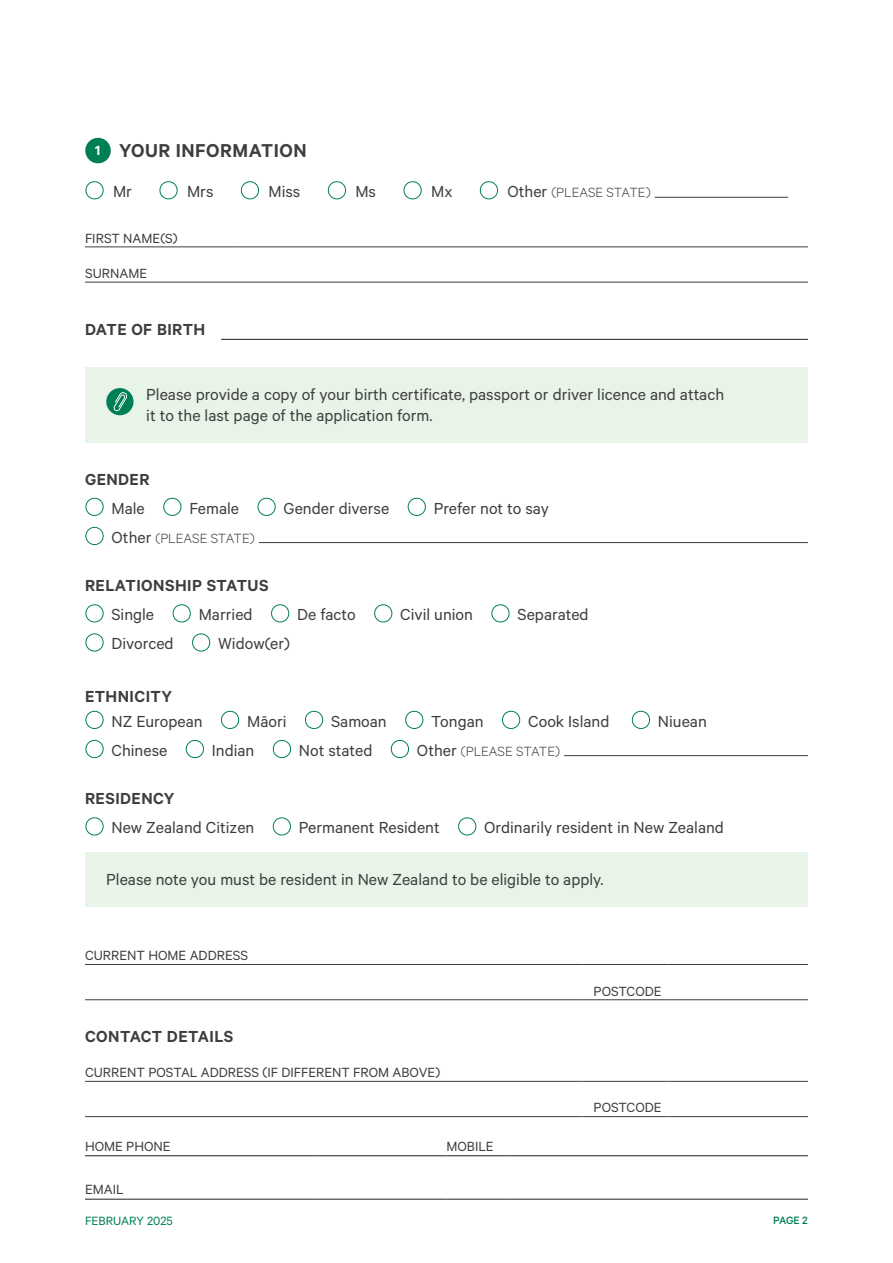
<style>
.page{position:relative;width:893px;height:1263px;background:#fff}
.page>*{position:absolute;margin:0;border:0;box-sizing:border-box;transform-origin:0 0}
.t1{font:600 21px "Calibre";letter-spacing:.025em;color:#3e3e3f}
.t2{font:18px/21px "Calibre";color:#3e3e3f}
.t3{font:600 18px "Calibre";letter-spacing:.025em;color:#3e3e3f}
.t4{font:15px "Calibre";color:#3e3e3f}
.t5{font:300 15px "Calibre";color:#3e3e3f}
.t6{font:13.5px "Calibre";color:#007f54}
.t7{font:500 12px "Calibre";color:#007f54}
.s1{font-size:15px;color:#fff}
.s2{color:#007f54}
.s3{font-weight:300;font-size:15px}
.s4{font-weight:400;font-size:18px}
</style>
<div class="page">
<div style="left:85px;top:138px;width:26px;height:25px;background:#007f54;border-radius:50%"></div>
<hr style="left:655px;top:197px;width:133px;height:1px;background:#3e3e3f">
<svg style="left:234px;top:246px;width:574px;height:36px"></svg>
<hr style="left:85px;top:282px;width:149px;height:1px;background:#3e3e3f">
<hr style="left:234px;top:282px;width:574px;height:1px;background:#3e3e3f">
<hr style="left:85px;top:247px;width:149px;height:1px;background:#3e3e3f">
<hr style="left:234px;top:247px;width:574px;height:1px;background:#3e3e3f">
<hr style="left:221px;top:339px;width:587px;height:1px;background:#231f20">
<div style="left:85px;top:367px;width:723px;height:75px;background:#e9f4e8"></div>
<div style="left:106px;top:388px;width:28px;height:27px;background:#007f54;border-radius:50%"></div>
<svg style="left:113px;top:392px;width:14px;height:19px"></svg>
<hr style="left:259px;top:542px;width:549px;height:1px;background:#3e3e3f">
<hr style="left:564px;top:755px;width:244px;height:1px;background:#3e3e3f">
<div style="left:85px;top:852px;width:723px;height:54px;background:#e9f4e8"></div>
<hr style="left:583px;top:964px;width:85px;height:1px;background:#3e3e3f">
<hr style="left:668px;top:964px;width:140px;height:1px;background:#3e3e3f">
<hr style="left:668px;top:999px;width:140px;height:1px;background:#3e3e3f">
<hr style="left:583px;top:999px;width:85px;height:1px;background:#3e3e3f">
<hr style="left:85px;top:964px;width:498px;height:1px;background:#3e3e3f">
<hr style="left:85px;top:999px;width:498px;height:1px;background:#3e3e3f">
<svg style="left:85px;top:1080px;width:723px;height:1px"></svg>
<hr style="left:583px;top:1081px;width:85px;height:1px;background:#3e3e3f">
<hr style="left:668px;top:1081px;width:140px;height:1px;background:#3e3e3f">
<hr style="left:668px;top:1116px;width:140px;height:1px;background:#3e3e3f">
<hr style="left:583px;top:1116px;width:85px;height:1px;background:#3e3e3f">
<hr style="left:85px;top:1081px;width:498px;height:1px;background:#3e3e3f">
<hr style="left:85px;top:1116px;width:498px;height:1px;background:#3e3e3f">
<hr style="left:85px;top:1155px;width:229px;height:1px;background:#231f20">
<hr style="left:314px;top:1155px;width:132px;height:1px;background:#231f20">
<hr style="left:446px;top:1155px;width:64px;height:1px;background:#231f20">
<hr style="left:510px;top:1155px;width:298px;height:1px;background:#231f20">
<svg style="left:85px;top:1198px;width:723px;height:1px"></svg>
<hr style="left:85px;top:1199px;width:229px;height:1px;background:#231f20">
<hr style="left:314px;top:1199px;width:132px;height:1px;background:#231f20">
<hr style="left:446px;top:1199px;width:64px;height:1px;background:#231f20">
<hr style="left:510px;top:1199px;width:298px;height:1px;background:#231f20">
<p class="t1" style="left:95px;top:138px;width:213px"><span class="s1">1</span> YOUR INFORMATION</p>
<p class="t2" style="left:85px;top:180px;width:567px"><span class="s2">●</span> Mr <span class="s2">●</span> Mrs <span class="s2">●</span> Miss <span class="s2">●</span> Ms <span class="s2">●</span> Mx <span class="s2">●</span> Other <span class="s3">(PLEASE STATE)</span></p>
<p class="t4" style="left:85px;top:229px;width:94px">FIRST NAME(S)</p>
<p class="t4" style="left:85px;top:264px;width:64px">SURNAME</p>
<p class="t3" style="left:85px;top:319px;width:122px">DATE OF BIRTH</p>
<p class="t2" style="left:146px;top:383px;width:579px">Please provide a copy of your birth certificate, passport or driver licence and attach it to the last page of the application form.</p>
<p class="t3" style="left:85px;top:468px;width:66px">GENDER</p>
<p class="t2" style="left:85px;top:497px;width:466px"><span class="s2">●</span> Male <span class="s2">●</span> Female <span class="s2">●</span> Gender diverse <span class="s2">●</span> Prefer not to say</p>
<p class="t5" style="left:85px;top:529px;width:171px"><span class="s2">●</span> <span class="s4">Other</span> (PLEASE STATE)</p>
<p class="t3" style="left:85px;top:575px;width:185px">RELATIONSHIP STATUS</p>
<p class="t2" style="left:85px;top:603px;width:505px"><span class="s2">●</span> Single <span class="s2">●</span> Married <span class="s2">●</span> De facto <span class="s2">●</span> Civil union <span class="s2">●</span> Separated</p>
<p class="t2" style="left:85px;top:632px;width:206px"><span class="s2">●</span> Divorced <span class="s2">●</span> Widow(er)</p>
<p class="t3" style="left:85px;top:686px;width:89px">ETHNICITY</p>
<p class="t2" style="left:85px;top:710px;width:623px"><span class="s2">●</span> NZ European <span class="s2">●</span> Māori <span class="s2">●</span> Samoan <span class="s2">●</span> Tongan <span class="s2">●</span> Cook Island <span class="s2">●</span> Niuean</p>
<p class="t2" style="left:85px;top:739px;width:477px"><span class="s2">●</span> Chinese <span class="s2">●</span> Indian <span class="s2">●</span> Not stated <span class="s2">●</span> Other <span class="s3">(PLEASE STATE)</span></p>
<p class="t3" style="left:85px;top:788px;width:91px">RESIDENCY</p>
<p class="t2" style="left:85px;top:816px;width:640px"><span class="s2">●</span> New Zealand Citizen <span class="s2">●</span> Permanent Resident <span class="s2">●</span> Ordinarily resident in New Zealand</p>
<p class="t2" style="left:106px;top:868px;width:499px">Please note you must be resident in New Zealand to be eligible to apply.</p>
<p class="t4" style="left:85px;top:947px;width:165px">CURRENT HOME ADDRESS</p>
<p class="t3" style="left:85px;top:1026px;width:150px">CONTACT DETAILS</p>
<p class="t4" style="left:85px;top:1064px;width:357px">CURRENT POSTAL ADDRESS (IF DIFFERENT FROM ABOVE)</p>
<p class="t4" style="left:85px;top:1137px;width:87px">HOME PHONE</p>
<p class="t4" style="left:446px;top:1137px;width:49px">MOBILE</p>
<p class="t4" style="left:85px;top:1180px;width:40px">EMAIL</p>
<p class="t4" style="left:594px;top:982px;width:69px">POSTCODE</p>
<p class="t4" style="left:594px;top:1099px;width:69px">POSTCODE</p>
<p class="t6" style="left:85px;top:1213px;width:89px">FEBRUARY 2025</p>
<p class="t7" style="left:773px;top:1213px;width:36px">PAGE 2</p>
</div>
